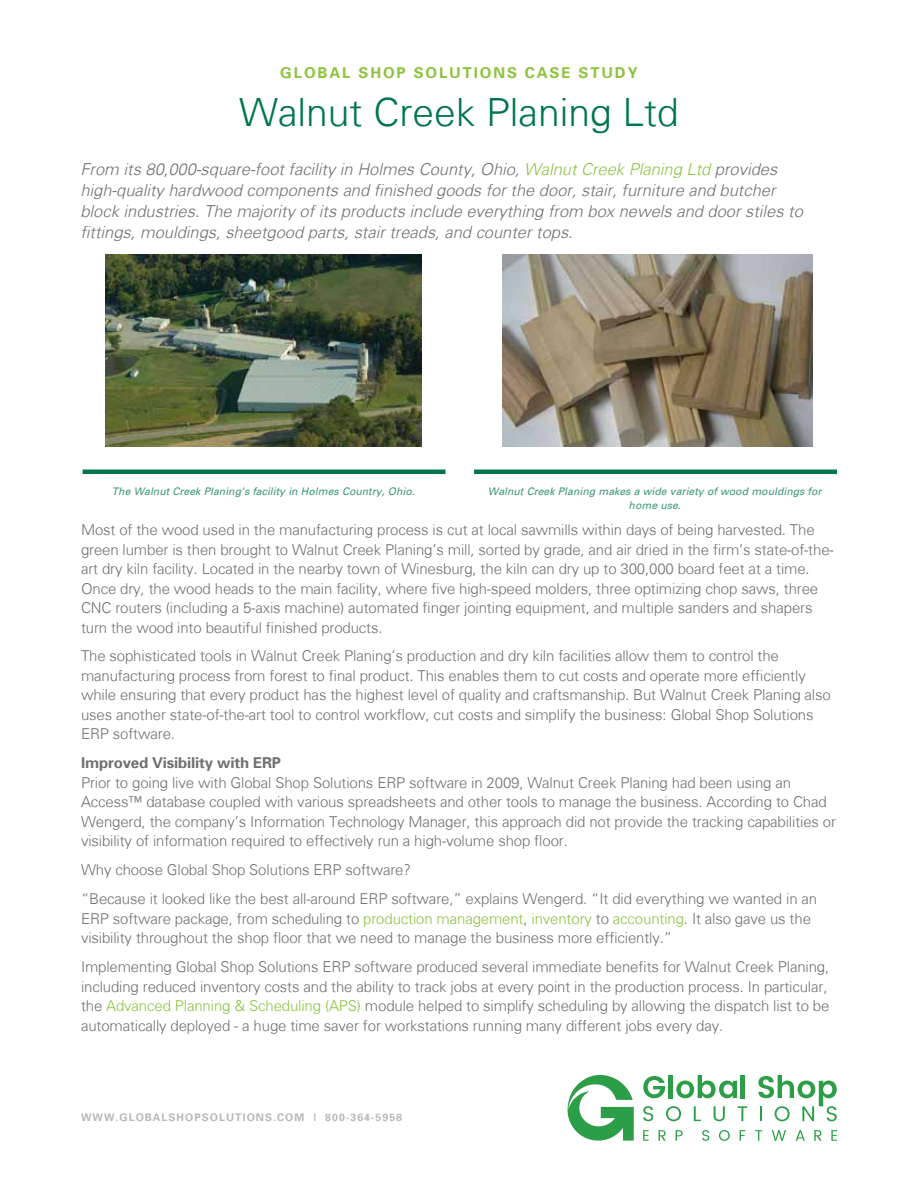
<style>
.page{position:relative;width:918px;height:1188px;background:#fff}
.page>*{position:absolute;margin:0;border:0;box-sizing:border-box;transform-origin:0 0}
.t1{font:300 39px "Univers";color:#00754f}
.t2{font:italic 300 16.5px/21px "Univers";color:#707073}
.t3{font:300 15px/19.5px "Univers";letter-spacing:-.01em;color:#707073}
.t4{font:700 15px "Univers";letter-spacing:.125em;color:#8cc440}
.t5{font:700 15px "Univers";letter-spacing:-.01em;color:#707073}
.t6{font:italic 10.5px/13.5px "Univers";color:#40987b;text-align:center}
.t7{font:700 10.5px "Univers";letter-spacing:.1em;color:#b7b8b9}
.s1{color:#8cc341}
</style>
<div class="page">
<hr style="left:83px;top:470px;width:363px;height:4px;background:#00754f">
<hr style="left:474px;top:470px;width:363px;height:4px;background:#00754f">
<img style="left:105px;top:255px;width:317px;height:191px">
<img style="left:502px;top:255px;width:311px;height:191px">
<svg style="left:567px;top:1075px;width:67px;height:66px"></svg>
<svg style="left:643px;top:1130px;width:6px;height:11px"></svg>
<svg style="left:659px;top:1130px;width:7px;height:11px"></svg>
<svg style="left:676px;top:1130px;width:7px;height:11px"></svg>
<svg style="left:702px;top:1130px;width:7px;height:11px"></svg>
<svg style="left:719px;top:1130px;width:11px;height:11px"></svg>
<svg style="left:740px;top:1130px;width:6px;height:11px"></svg>
<svg style="left:755px;top:1130px;width:7px;height:11px"></svg>
<svg style="left:772px;top:1130px;width:14px;height:11px"></svg>
<svg style="left:796px;top:1130px;width:9px;height:11px"></svg>
<svg style="left:814px;top:1130px;width:8px;height:11px"></svg>
<svg style="left:831px;top:1130px;width:6px;height:11px"></svg>
<svg style="left:643px;top:1106px;width:10px;height:15px"></svg>
<svg style="left:666px;top:1106px;width:15px;height:15px"></svg>
<svg style="left:694px;top:1106px;width:7px;height:15px"></svg>
<svg style="left:714px;top:1106px;width:11px;height:15px"></svg>
<svg style="left:738px;top:1106px;width:9px;height:15px"></svg>
<svg style="left:643px;top:1076px;width:22px;height:22px"></svg>
<div style="left:668px;top:1075px;width:5px;height:23px;background:#2d9e48"></div>
<svg style="left:676px;top:1075px;width:61px;height:23px"></svg>
<div style="left:740px;top:1075px;width:5px;height:23px;background:#2d9e48"></div>
<svg style="left:758px;top:1075px;width:79px;height:46px"></svg>
<p class="t4" style="left:280px;top:67px;width:359px">GLOBAL SHOP SOLUTIONS CASE STUDY</p>
<h1 class="t1" style="left:239px;top:96px;width:441px">Walnut Creek Planing Ltd</h1>
<p class="t2" style="left:80px;top:160px;width:724px">From its 80,000-square-foot facility in Holmes County, Ohio, <span class="s1">Walnut Creek Planing Ltd</span> provides high-quality hardwood components and finished goods for the door, stair, furniture and butcher block industries. The majority of its products include everything from box newels and door stiles to fittings, mouldings, sheetgood parts, stair treads, and counter tops.</p>
<p class="t6" style="left:112px;top:485px;width:304px">The Walnut Creek Planing’s facility in Holmes Country, Ohio.</p>
<p class="t6" style="left:488px;top:485px;width:335px">Walnut Creek Planing makes a wide variety of wood mouldings for home use.</p>
<p class="t3" style="left:81px;top:521px;width:754px">Most of the wood used in the manufacturing process is cut at local sawmills within days of being harvested. The green lumber is then brought to Walnut Creek Planing’s mill, sorted by grade, and air dried in the firm’s state-of-the&shy;art dry kiln facility. Located in the nearby town of Winesburg, the kiln can dry up to 300,000 board feet at a time.<br>Once dry, the wood heads to the main facility, where five high-speed molders, three optimizing chop saws, three CNC routers (including a 5-axis machine) automated finger jointing equipment, and multiple sanders and shapers turn the wood into beautiful finished products.</p>
<p class="t3" style="left:81px;top:648px;width:751px">The sophisticated tools in Walnut Creek Planing’s production and dry kiln facilities allow them to control the manufacturing process from forest to final product. This enables them to cut costs and operate more efficiently while ensuring that every product has the highest level of quality and craftsmanship. But Walnut Creek Planing also uses another state-of-the-art tool to control workflow, cut costs and simplify the business: Global Shop Solutions ERP software.</p>
<p class="t5" style="left:81px;top:757px;width:202px">Improved Visibility with ERP</p>
<p class="t3" style="left:81px;top:774px;width:757px">Prior to going live with Global Shop Solutions ERP software in 2009, Walnut Creek Planing had been using an Access™ database coupled with various spreadsheets and other tools to manage the business. According to Chad Wengerd, the company’s Information Technology Manager, this approach did not provide the tracking capabilities or visibility of information required to effectively run a high-volume shop floor.</p>
<p class="t3" style="left:81px;top:857px;width:738px;line-height:29px">Why choose Global Shop Solutions ERP software?<br>“Because it looked like the best all-around ERP software,” explains Wengerd. “It did everything we wanted in an</p>
<p class="t3" style="left:81px;top:910px;width:732px">ERP software package, from scheduling to <span class="s1">production management</span>, <span class="s1">inventory</span> to <span class="s1">accounting</span>. It also gave us the visibility throughout the shop floor that we need to manage the business more efficiently.”</p>
<p class="t3" style="left:81px;top:958px;width:750px">Implementing Global Shop Solutions ERP software produced several immediate benefits for Walnut Creek Planing, including reduced inventory costs and the ability to track jobs at every point in the production process. In particular, the <span class="s1">Advanced Planning &amp; Scheduling (APS)</span> module helped to simplify scheduling by allowing the dispatch list to be automatically deployed - a huge time saver for workstations running many different jobs every day.</p>
<p class="t7" style="left:81px;top:1112px;width:323px">WWW.GLOBALSHOPSOLUTIONS.COM | 800-364-5958</p>
</div>
